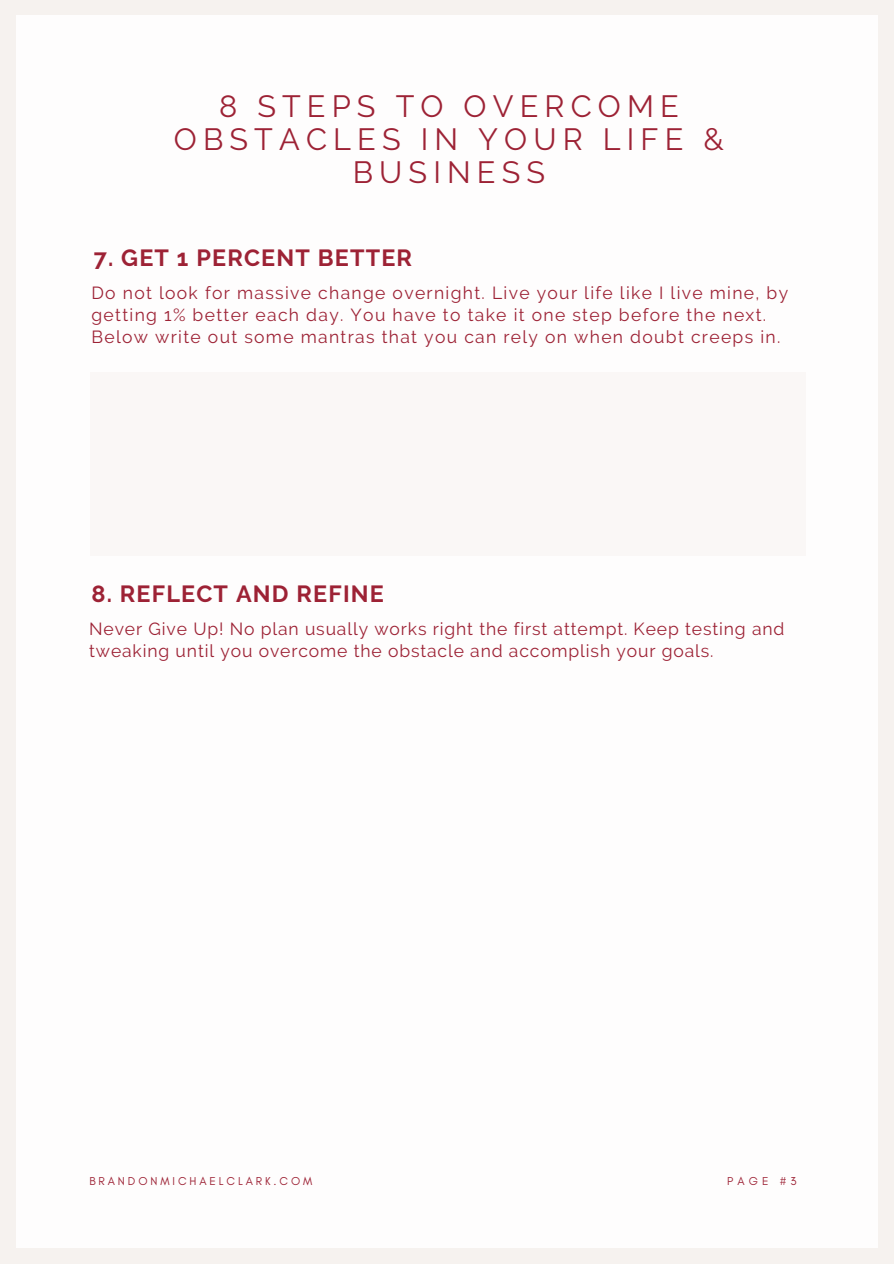
<style>
.page{position:relative;width:894px;height:1264px;background:#fff}
.page>*{position:absolute;margin:0;border:0;box-sizing:border-box;transform-origin:0 0}
.t1{font:30.6px/32.8px "Raleway";letter-spacing:.2em;color:#9d2235;text-align:center}
.t2{font:700 23.4px "Raleway";letter-spacing:.05em;color:#9d2235}
.t3{font:17.55px/21.9px "Raleway";letter-spacing:.075em;color:#9d2235}
.t4{font:17.55px/21.9px "Raleway";letter-spacing:.05em;color:#9d2235}
.t5{font:11.7px "Glacial Indifference";letter-spacing:.25em;color:#9d2235}
</style>
<div class="page">
<div style="left:0;top:0;width:893px;height:1263px;background:#f6f2ef"></div>
<div style="left:16px;top:15px;width:861px;height:1232px;background:#fff"></div>
<div style="left:90px;top:372px;width:715px;height:183px;background:#faf7f6"></div>
<p class="t1" style="left:174px;top:90px;width:551px">8 STEPS TO OVERCOME<br>OBSTACLES IN YOUR LIFE &amp;<br>BUSINESS</p>
<h2 class="t2" style="left:94px;top:244px;width:320px">7. GET 1 PERCENT BETTER</h2>
<h1 class="t3" style="left:91px;top:282px;width:698px">Do not look for massive change overnight. Live your life like I live mine, by getting 1% better each day. You have to take it one step before the next.<br>Below write out some mantras that you can rely on when doubt creeps in.</h1>
<h2 class="t2" style="left:91px;top:580px;width:294px">8. REFLECT AND REFINE</h2>
<h3 class="t4" style="left:89px;top:617px;width:696px">Never Give Up! No plan usually works right the first attempt. Keep testing and tweaking until you overcome the obstacle and accomplish your goals.</h3>
<p class="t5" style="left:89px;top:1173px;width:224px">BRANDONMICHAELCLARK.COM</p>
<h3 class="t5" style="left:727px;top:1173px;width:71px">PAGE #3</h3>
</div>
